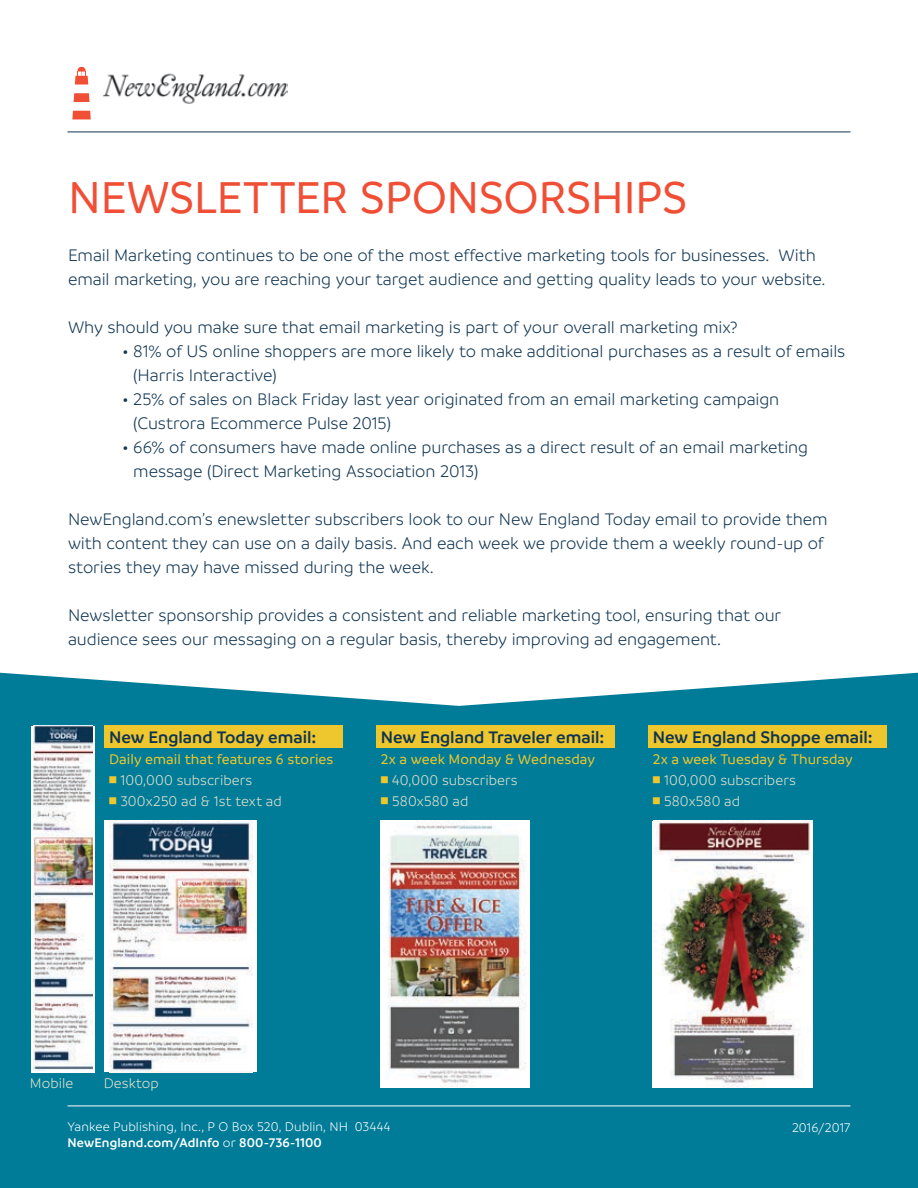
<style>
.page{position:relative;width:918px;height:1188px;background:#fff}
.page>*{position:absolute;margin:0;border:0;box-sizing:border-box;transform-origin:0 0}
.t1{font:500 48px "Branding";letter-spacing:-.01em;color:#f04f36}
.t2{font:300 18px/24px "Branding";letter-spacing:-.005em;color:#103552}
.t3{font:600 18px "Branding";color:#103552}
.t4{font:300 15px "Branding";letter-spacing:.005em;color:#e8e4cf}
.t5{font:500 15px "Branding";letter-spacing:.005em;color:#edc72d}
.t6{font:300 13.5px/16.5px "Branding";letter-spacing:.005em;color:#fff}
.s1{font-weight:600}
</style>
<div class="page">
<svg style="left:74px;top:93px;width:16px;height:9px"></svg>
<svg style="left:72px;top:111px;width:19px;height:8px"></svg>
<svg style="left:75px;top:67px;width:13px;height:18px"></svg>
<img style="left:103px;top:73px;width:184px;height:31px">
<div style="left:0;top:673px;width:918px;height:515px;background:#007c98"></div>
<hr style="left:68px;top:132px;width:782px;height:1px;background:#103552">
<svg style="left:834px;top:1120px;width:1px;height:27px"></svg>
<hr style="left:68px;top:1106px;width:782px;height:1px;background:#fff">
<div style="left:31px;top:726px;width:64px;height:346px;background:#fff"></div>
<img style="left:33px;top:726px;width:60px;height:345px">
<div style="left:105px;top:820px;width:152px;height:252px;background:#fff"></div>
<img style="left:109px;top:820px;width:144px;height:252px">
<div style="left:105px;top:726px;width:238px;height:22px;background:#edc72d"></div>
<div style="left:377px;top:726px;width:238px;height:22px;background:#edc72d"></div>
<img style="left:381px;top:821px;width:148px;height:267px">
<div style="left:648px;top:726px;width:239px;height:22px;background:#edc72d"></div>
<img style="left:653px;top:821px;width:159px;height:267px">
<h1 class="t1" style="left:68px;top:172px;width:621px">NEWSLETTER SPONSORSHIPS</h1>
<p class="t2" style="left:68px;top:243px;width:759px">Email Marketing continues to be one of the most effective marketing tools for businesses. With email marketing, you are reaching your target audience and getting quality leads to your website.</p>
<p class="t2" style="left:68px;top:315px;width:671px">Why should you make sure that email marketing is part of your overall marketing mix?</p>
<p class="t2" style="left:133px;top:339px;width:713px;text-indent:-11px">• 81% of US online shoppers are more likely to make additional purchases as a result of emails (Harris Interactive)</p>
<p class="t2" style="left:133px;top:387px;width:648px;text-indent:-11px">• 25% of sales on Black Friday last year originated from an email marketing campaign (Custrora Ecommerce Pulse 2015)</p>
<p class="t2" style="left:133px;top:435px;width:676px;text-indent:-11px">• 66% of consumers have made online purchases as a direct result of an email marketing message (Direct Marketing Association 2013)</p>
<p class="t2" style="left:68px;top:507px;width:761px">NewEngland.com’s enewsletter subscribers look to our New England Today email to provide them with content they can use on a daily basis. And each week we provide them a weekly round-up of stories they may have missed during the week.</p>
<p class="t2" style="left:68px;top:603px;width:715px">Newsletter sponsorship provides a consistent and reliable marketing tool, ensuring that our audience sees our messaging on a regular basis, thereby improving ad engagement.</p>
<p class="t3" style="left:109px;top:727px;width:209px">New England Today email:</p>
<p class="t5" style="left:109px;top:751px;width:226px">Daily email that features 6 stories</p>
<p class="t4" style="left:109px;top:772px;width:145px"><sup>■</sup> 100,000 subscribers</p>
<p class="t4" style="left:109px;top:793px;width:174px"><sup>■</sup> 300x250 ad &amp; 1st text ad</p>
<p class="t3" style="left:381px;top:727px;width:225px">New England Traveler email:</p>
<p class="t5" style="left:381px;top:751px;width:216px">2x a week Monday &amp; Wednesday</p>
<p class="t4" style="left:381px;top:772px;width:138px"><sup>■</sup> 40,000 subscribers</p>
<p class="t4" style="left:381px;top:793px;width:89px"><sup>■</sup> 580x580 ad</p>
<p class="t3" style="left:653px;top:727px;width:221px">New England Shoppe email:</p>
<p class="t5" style="left:653px;top:751px;width:201px">2x a week Tuesday &amp; Thursday</p>
<p class="t4" style="left:653px;top:772px;width:145px"><sup>■</sup> 100,000 subscribers</p>
<p class="t4" style="left:653px;top:793px;width:89px"><sup>■</sup> 580x580 ad</p>
<p class="t4" style="left:30px;top:1075px;width:45px">Mobile</p>
<p class="t4" style="left:104px;top:1075px;width:57px">Desktop</p>
<p class="t6" style="left:68px;top:1118px;width:324px">Yankee Publishing, Inc., P O Box 520, Dublin, NH 03444<br><span class="s1">NewEngland.com/AdInfo</span> or <span class="s1">800-736-1100</span></p>
<p class="t6" style="left:792px;top:1119px;width:60px">2016/2017</p>
</div>
